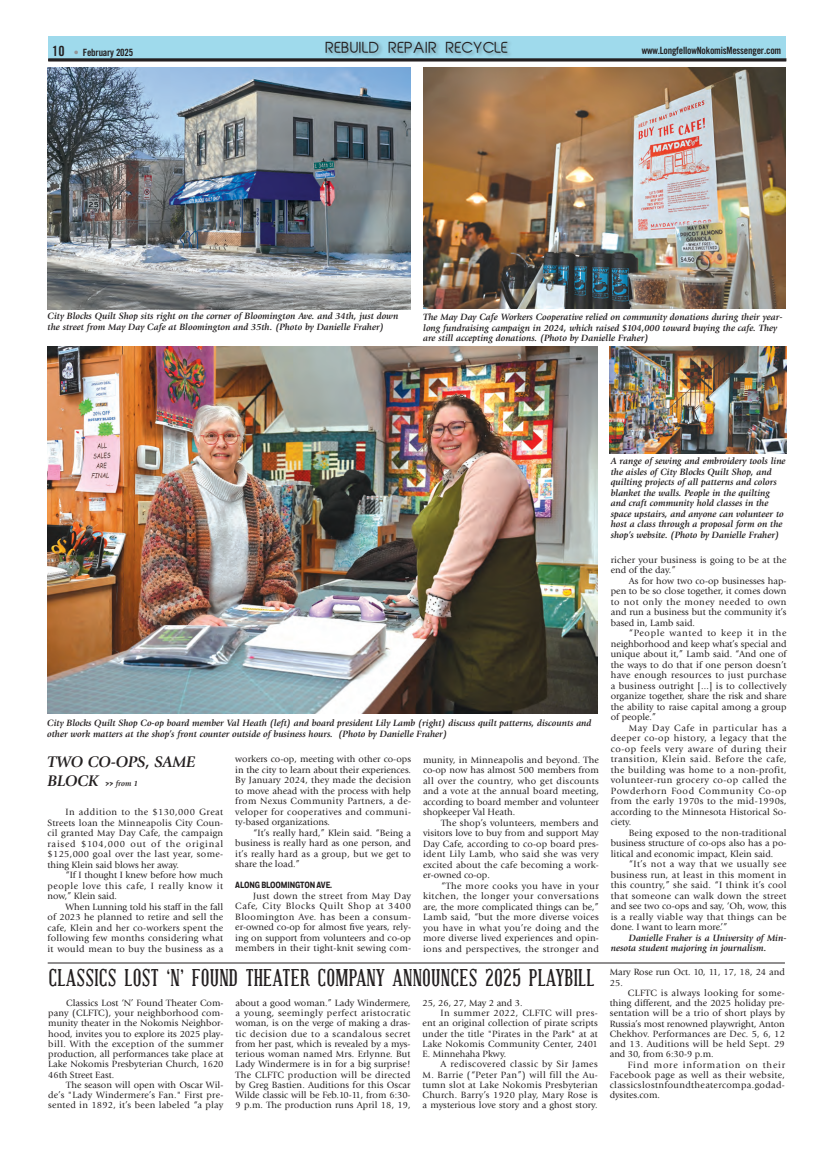
<style>
.page{position:relative;width:828px;height:1152px;background:#fff}
.page>*{position:absolute;margin:0;border:0;box-sizing:border-box;transform-origin:0 0}
.Headline_LNM_MCM{font:700 24.1px "Covington Cond";letter-spacing:-.005em;color:#231f20}
.Cutline{font:italic 700 16px/19px "Giovanni Std";letter-spacing:-.01em;color:#231f20}
.t1{font:14px "Abeatby Kai";letter-spacing:.05em;color:#231f20}
.t2{font:10px "Trade Gothic LT Std Bd Cn 20";letter-spacing:-.02em;color:#231f20}
.Body_Copy{font:9.5px/10.5px "Giovanni Std";letter-spacing:.01em;color:#231f20;text-align:justify}
.Body_Copy-2{font:italic 700 9.5px/10.5px "Giovanni Std";color:#231f20}
.Article_subhead_Fort_Cond{font:700 9px "Fort Cond";letter-spacing:-.015em;color:#231f20}
.s1{font-size:14px}
.s2{color:#939598}
.s3{font-family:"Chalkduster";font-weight:400;font-style:normal;font-size:8px}
.s4{font-size:8px}
</style>
<div class="page">
<div style="left:48px;top:36px;width:738px;height:22px;background:#9fdaec"></div>
<hr style="left:48px;top:58px;width:738px;height:3px;background:#231f20">
<div style="left:325px;top:40px;width:188px;height:18px;background:#231f20;opacity:.4"></div>
<img style="left:610px;top:346px;width:176px;height:107px">
<img style="left:48px;top:346px;width:550px;height:367px">
<img style="left:48px;top:67px;width:363px;height:243px">
<img style="left:423px;top:67px;width:363px;height:241px">
<hr style="left:48px;top:963px;width:737px;height:1px;background:#231f20">
<p class="t1" style="left:326px;top:42px;width:184px">REBUILD REPAIR RECYCLE</p>
<p class="t2" style="left:52px;top:46px;width:82px"><span class="s1">10</span> <span class="s2">•</span> February 2025</p>
<p class="t2" style="left:642px;top:44px;width:141px">www.LongfellowNokomisMessenger.com</p>
<p class="Body_Copy-2" style="left:48px;top:311px;width:352px">City Blocks Quilt Shop sits right on the corner of Bloomington Ave. and 34th, just down the street from May Day Cafe at Bloomington and 35th. (Photo by Danielle Fraher)</p>
<p class="Body_Copy-2" style="left:423px;top:312px;width:361px">The May Day Cafe Workers Cooperative relied on community donations during their year&shy;long fundraising campaign in 2024, which raised $104,000 toward buying the cafe. They are still accepting donations. (Photo by Danielle Fraher)</p>
<p class="Body_Copy-2" style="left:47px;top:718px;width:546px">City Blocks Quilt Shop Co-op board member Val Heath (left) and board president Lily Lamb (right) discuss quilt patterns, discounts and other work matters at the shop’s front counter outside of business hours. (Photo by Danielle Fraher)</p>
<p class="Cutline" style="left:47px;top:752px;width:149px">TWO CO-OPS, SAME<br>BLOCK <span class="s3">&gt;&gt;</span> <span class="s4">from 1</span></p>
<p class="Body_Copy" style="left:48px;top:807px;width:177px;text-indent:18px">In addition to the $130,000 Great Streets loan the Minneapolis City Coun&shy;cil granted May Day Cafe, the campaign raised $104,000 out of the original $125,000 goal over the last year, some&shy;thing Klein said blows her away.</p>
<p class="Body_Copy" style="left:48px;top:870px;width:177px;text-indent:18px">“If I thought I knew before how much people love this cafe, I really know it now,” Klein said.</p>
<p class="Body_Copy" style="left:48px;top:902px;width:177px;text-indent:18px">When Lunning told his staff in the fall of 2023 he planned to retire and sell the cafe, Klein and her co-workers spent the following few months considering what it would mean to buy the business as a</p>
<p class="Body_Copy" style="left:235px;top:754px;width:177px">workers co-op, meeting with other co-ops in the city to learn about their experiences.<br>By January 2024, they made the decision to move ahead with the process with help from Nexus Community Partners, a de&shy;veloper for cooperatives and communi&shy;ty-based organizations.</p>
<p class="Body_Copy" style="left:235px;top:827px;width:177px;text-indent:18px">“It’s really hard,” Klein said. “Being a business is really hard as one person, and it’s really hard as a group, but we get to share the load.”</p>
<p class="Article_subhead_Fort_Cond" style="left:235px;top:880px;width:98px">ALONG BLOOMINGTON AVE.</p>
<p class="Body_Copy" style="left:235px;top:891px;width:177px;text-indent:18px">Just down the street from May Day Cafe, City Blocks Quilt Shop at 3400<br>Bloomington Ave. has been a consum&shy;er-owned co-op for almost five years, rely&shy;ing on support from volunteers and co-op members in their tight-knit sewing com-</p>
<p class="Body_Copy" style="left:423px;top:754px;width:177px">munity, in Minneapolis and beyond. The co-op now has almost 500 members from all over the country, who get discounts and a vote at the annual board meeting, according to board member and volunteer shopkeeper Val Heath.</p>
<p class="Body_Copy" style="left:423px;top:817px;width:177px;text-indent:18px">The shop’s volunteers, members and visitors love to buy from and support May Day Cafe, according to co-op board pres&shy;ident Lily Lamb, who said she was very excited about the cafe becoming a work&shy;er-owned co-op.</p>
<p class="Body_Copy" style="left:423px;top:880px;width:177px;text-indent:18px">“The more cooks you have in your kitchen, the longer your conversations are, the more complicated things can be,” Lamb said, “but the more diverse voices you have in what you’re doing and the more diverse lived experiences and opin&shy;ions and perspectives, the stronger and</p>
<p class="Headline_LNM_MCM" style="left:48px;top:965px;width:548px">CLASSICS LOST ‘N’ FOUND THEATER COMPANY ANNOUNCES 2025 PLAYBILL</p>
<p class="Body_Copy" style="left:48px;top:998px;width:177px;text-indent:18px">Classics Lost ‘N’ Found Theater Com&shy;pany (CLFTC), your neighborhood com&shy;munity theater in the Nokomis Neighbor&shy;hood, invites you to explore its 2025 play&shy;bill. With the exception of the summer production, all performances take place at Lake Nokomis Presbyterian Church, 1620<br>46th Street East.</p>
<p class="Body_Copy" style="left:48px;top:1080px;width:177px;text-indent:18px">The season will open with Oscar Wil&shy;de’s "Lady Windermere’s Fan." First pre&shy;sented in 1892, it’s been labeled “a play</p>
<p class="Body_Copy" style="left:235px;top:998px;width:177px">about a good woman.” Lady Windermere, a young, seemingly perfect aristocratic woman, is on the verge of making a dras&shy;tic decision due to a scandalous secret from her past, which is revealed by a mys&shy;terious woman named Mrs. Erlynne. But Lady Windermere is in for a big surprise!<br>The CLFTC production will be directed by Greg Bastien. Auditions for this Oscar Wilde classic will be Feb.10-11, from 6:30- 9 p.m. The production runs April 18, 19,</p>
<p class="Body_Copy" style="left:423px;top:998px;width:101px">25, 26, 27, May 2 and 3.</p>
<p class="Body_Copy" style="left:423px;top:1008px;width:177px;text-indent:18px">In summer 2022, CLFTC will pres&shy;ent an original collection of pirate scripts under the title "Pirates in the Park" at at Lake Nokomis Community Center, 2401<br>E. Minnehaha Pkwy.</p>
<p class="Body_Copy" style="left:423px;top:1059px;width:177px;text-indent:18px">A rediscovered classic by Sir James M. Barrie (“Peter Pan”) will fill the Au&shy;tumn slot at Lake Nokomis Presbyterian Church. Barry’s 1920 play, Mary Rose is a mysterious love story and a ghost story.</p>
<p class="Body_Copy-2" style="left:611px;top:456px;width:176px">A range of sewing and embroidery tools line the aisles of City Blocks Quilt Shop, and quilting projects of all patterns and colors blanket the walls. People in the quilting and craft community hold classes in the space upstairs, and anyone can volunteer to host a class through a proposal form on the shop’s website. (Photo by Danielle Fraher)</p>
<p class="Body_Copy" style="left:611px;top:554px;width:177px">richer your business is going to be at the end of the day.”</p>
<p class="Body_Copy" style="left:611px;top:575px;width:177px;text-indent:18px">As for how two co-op businesses hap&shy;pen to be so close together, it comes down to not only the money needed to own and run a business but the community it’s based in, Lamb said.</p>
<p class="Body_Copy" style="left:611px;top:628px;width:177px;text-indent:18px">“People wanted to keep it in the neighborhood and keep what’s special and unique about it,” Lamb said. “And one of the ways to do that if one person doesn’t have enough resources to just purchase a business outright [...] is to collectively organize together, share the risk and share the ability to raise capital among a group of people.”</p>
<p class="Body_Copy" style="left:611px;top:722px;width:177px;text-indent:18px">May Day Cafe in particular has a deeper co-op history, a legacy that the co-op feels very aware of during their transition, Klein said. Before the cafe, the building was home to a non-profit, volunteer-run grocery co-op called the Powderhorn Food Community Co-op from the early 1970s to the mid-1990s, according to the Minnesota Historical So&shy;ciety.</p>
<p class="Body_Copy" style="left:611px;top:827px;width:177px;text-indent:18px">Being exposed to the non-traditional business structure of co-ops also has a po&shy;litical and economic impact, Klein said.</p>
<p class="Body_Copy" style="left:611px;top:859px;width:177px;text-indent:18px">“It’s not a way that we usually see business run, at least in this moment in this country,” she said. “I think it’s cool that someone can walk down the street and see two co-ops and say, ‘Oh, wow, this is a really viable way that things can be done. I want to learn more.’”</p>
<p class="Body_Copy-2" style="left:611px;top:932px;width:177px;text-indent:18px">Danielle Fraher is a University of Min&shy;nesota student majoring in journalism.</p>
<p class="Body_Copy" style="left:610px;top:967px;width:177px">Mary Rose run Oct. 10, 11, 17, 18, 24 and<br>25.</p>
<p class="Body_Copy" style="left:610px;top:988px;width:177px;text-indent:18px">CLFTC is always looking for some&shy;thing different, and the 2025 holiday pre&shy;sentation will be a trio of short plays by Russia’s most renowned playwright, Anton Chekhov. Performances are Dec. 5, 6, 12 and 13. Auditions will be held Sept. 29 and 30, from 6:30-9 p.m.</p>
<p class="Body_Copy" style="left:610px;top:1059px;width:177px;text-indent:18px">Find more information on their Facebook page as well as their website, classicslostnfoundtheatercompa.godad&shy;dysites.com.</p>
</div>
